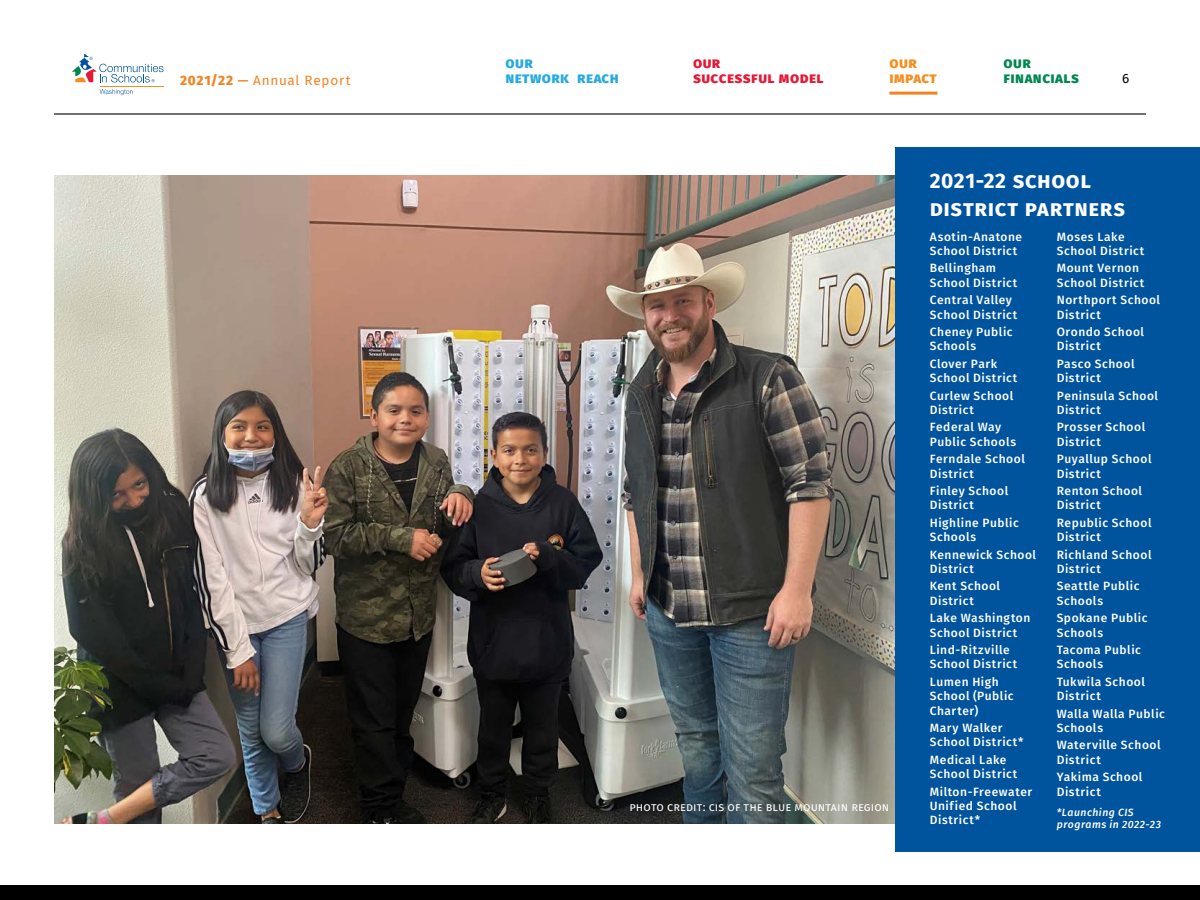
<style>
.page{position:relative;width:1200px;height:900px;background:#fff}
.page>*{position:absolute;margin:0;border:0;box-sizing:border-box;transform-origin:0 0}
.t1{font:700 22.5px "Fira Sans";letter-spacing:.03em;color:#fff}
.t2{font:700 21px "Fira Sans";letter-spacing:.025em;color:#fff}
.t3{font:800 15px/15px "Fira Sans";letter-spacing:.03em;color:#e51836}
.t4{font:800 15px/15px "Fira Sans";letter-spacing:.03em;color:#27aae1}
.t5{font:800 15px/15px "Fira Sans";letter-spacing:.03em;color:#008751}
.t6{font:800 15px/15px "Fira Sans";letter-spacing:.03em;color:#f68e1e}
.t7{font:13.5px "Fira Sans";letter-spacing:.055em;color:#f58220}
.t8{font:13.5px "Fira Sans";color:#000}
.t9{font:500 12px/14.4px "Fira Sans";letter-spacing:.045em;color:#fff}
.t10{font:12px "Fira Sans";letter-spacing:.01em;color:#fff}
.t11{font:italic 500 10.5px/12.6px "Fira Sans";letter-spacing:.045em;color:#fff}
.s1{font-weight:800}
.s2{font-weight:500}
.s3{font-size:22.5px}
</style>
<div class="page">
<hr style="left:100px;top:86px;width:64px;height:1px;background:#f68e1e">
<svg style="left:100px;top:89px;width:33px;height:6px"></svg>
<svg style="left:72px;top:54px;width:91px;height:28px"></svg>
<hr style="left:54px;top:113px;width:1092px;height:2px;background:#000">
<img style="left:54px;top:175px;width:842px;height:648px">
<div style="left:0;top:885px;width:1200px;height:15px;background:#000"></div>
<div style="left:896px;top:147px;width:304px;height:705px;background:#00549e"></div>
<hr style="left:890px;top:92px;width:48px;height:3px;background:#f58220">
<p class="t7" style="left:180px;top:70px;width:172px"><span class="s1">2021/22</span> <span class="s2">—</span> Annual Report</p>
<p class="t4" style="left:506px;top:54px;width:115px">OUR<br>NETWORK REACH</p>
<p class="t3" style="left:693px;top:54px;width:132px">OUR<br>SUCCESSFUL MODEL</p>
<p class="t6" style="left:890px;top:54px;width:49px">OUR<br>IMPACT</p>
<p class="t5" style="left:1004px;top:54px;width:77px">OUR<br>FINANCIALS</p>
<p class="t8" style="left:1122px;top:68px;width:9px">6</p>
<p class="t10" style="left:629px;top:797px;width:262px">photo credit: cis of the blue mountain region</p>
<p class="t2" style="left:930px;top:162px;width:163px">2021-22 <span class="s3">SCHOOL</span></p>
<p class="t1" style="left:930px;top:189px;width:197px">DISTRICT PARTNERS</p>
<p class="t9" style="left:930px;top:229px;width:94px">Asotin-Anatone<br>School District</p>
<p class="t9" style="left:930px;top:260px;width:89px">Bellingham<br>School District</p>
<p class="t9" style="left:930px;top:292px;width:89px">Central Valley<br>School District</p>
<p class="t9" style="left:930px;top:324px;width:84px">Cheney Public<br>Schools</p>
<p class="t9" style="left:930px;top:356px;width:89px">Clover Park<br>School District</p>
<p class="t9" style="left:930px;top:388px;width:85px">Curlew School<br>District</p>
<p class="t9" style="left:930px;top:419px;width:88px">Federal Way<br>Public Schools</p>
<p class="t9" style="left:930px;top:451px;width:97px">Ferndale School<br>District</p>
<p class="t9" style="left:930px;top:483px;width:80px">Finley School<br>District</p>
<p class="t9" style="left:930px;top:515px;width:91px">Highline Public<br>Schools</p>
<p class="t9" style="left:930px;top:547px;width:108px">Kennewick School<br>District</p>
<p class="t9" style="left:930px;top:578px;width:72px">Kent School<br>District</p>
<p class="t9" style="left:930px;top:610px;width:102px">Lake Washington<br>School District</p>
<p class="t9" style="left:930px;top:642px;width:89px">Lind-Ritzville<br>School District</p>
<p class="t9" style="left:930px;top:674px;width:85px">Lumen High<br>School (Public<br>Charter)</p>
<p class="t9" style="left:930px;top:720px;width:95px">Mary Walker<br>School District*</p>
<p class="t9" style="left:930px;top:752px;width:89px">Medical Lake<br>School District</p>
<p class="t9" style="left:930px;top:784px;width:104px">Milton-Freewater<br>Unified School<br>District*</p>
<p class="t9" style="left:1057px;top:229px;width:89px">Moses Lake<br>School District</p>
<p class="t9" style="left:1057px;top:260px;width:89px">Mount Vernon<br>School District</p>
<p class="t9" style="left:1057px;top:292px;width:105px">Northport School<br>District</p>
<p class="t9" style="left:1057px;top:324px;width:89px">Orondo School<br>District</p>
<p class="t9" style="left:1057px;top:356px;width:79px">Pasco School<br>District</p>
<p class="t9" style="left:1057px;top:388px;width:103px">Peninsula School<br>District</p>
<p class="t9" style="left:1057px;top:419px;width:90px">Prosser School<br>District</p>
<p class="t9" style="left:1057px;top:451px;width:96px">Puyallup School<br>District</p>
<p class="t9" style="left:1057px;top:483px;width:87px">Renton School<br>District</p>
<p class="t9" style="left:1057px;top:515px;width:96px">Republic School<br>District</p>
<p class="t9" style="left:1057px;top:547px;width:96px">Richland School<br>District</p>
<p class="t9" style="left:1057px;top:578px;width:84px">Seattle Public<br>Schools</p>
<p class="t9" style="left:1057px;top:610px;width:92px">Spokane Public<br>Schools</p>
<p class="t9" style="left:1057px;top:642px;width:86px">Tacoma Public<br>Schools</p>
<p class="t9" style="left:1057px;top:674px;width:90px">Tukwila School<br>District</p>
<p class="t9" style="left:1057px;top:706px;width:110px">Walla Walla Public<br>Schools</p>
<p class="t9" style="left:1057px;top:737px;width:105px">Waterville School<br>District</p>
<p class="t9" style="left:1057px;top:769px;width:87px">Yakima School<br>District</p>
<p class="t11" style="left:1057px;top:805px;width:106px">*Launching CIS programs in 2022-23</p>
</div>
